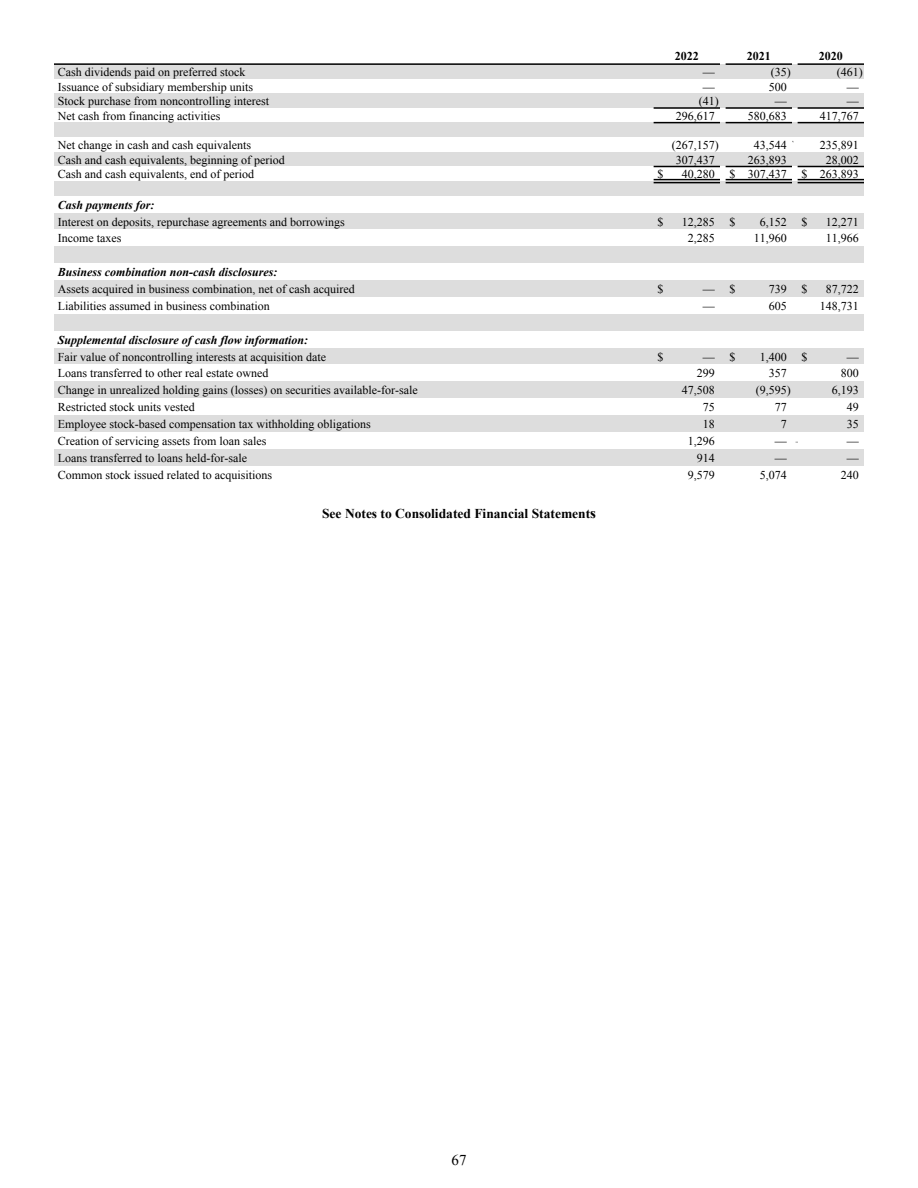
<style>
.page{position:relative;width:918px;height:1188px;background:#fff}
.page>*{position:absolute;margin:0;border:0;box-sizing:border-box;transform-origin:0 0}
.t1{font:15px "Times New Roman";color:#000}
.t2{font:700 13.5px "Times New Roman";color:#000}
.t3{font:12px "Times New Roman";color:#000}
.t4{font:italic 700 12px "Times New Roman";color:#000}
.t5{font:700 12px "Times New Roman";color:#000}
.s1{color:#5a5a5a}
.s2{font-size:15px}
</style>
<div class="page">
<div style="left:54px;top:64px;width:810px;height:15px;background:#ddd"></div>
<div style="left:54px;top:93px;width:810px;height:15px;background:#ddd"></div>
<div style="left:54px;top:123px;width:810px;height:14px;background:#ddd"></div>
<div style="left:54px;top:152px;width:810px;height:14px;background:#ddd"></div>
<div style="left:54px;top:181px;width:810px;height:15px;background:#ddd"></div>
<div style="left:54px;top:213px;width:810px;height:17px;background:#ddd"></div>
<div style="left:54px;top:246px;width:810px;height:17px;background:#ddd"></div>
<div style="left:54px;top:280px;width:810px;height:17px;background:#ddd"></div>
<div style="left:54px;top:314px;width:810px;height:17px;background:#ddd"></div>
<div style="left:54px;top:348px;width:810px;height:16px;background:#ddd"></div>
<div style="left:54px;top:381px;width:810px;height:17px;background:#ddd"></div>
<div style="left:54px;top:415px;width:810px;height:17px;background:#ddd"></div>
<div style="left:54px;top:449px;width:810px;height:17px;background:#ddd"></div>
<hr style="left:54px;top:63px;width:666px;height:2px;background:#000">
<hr style="left:726px;top:63px;width:66px;height:2px;background:#000">
<hr style="left:798px;top:63px;width:66px;height:2px;background:#000">
<hr style="left:654px;top:107px;width:66px;height:2px;background:#000">
<hr style="left:726px;top:107px;width:66px;height:2px;background:#000">
<hr style="left:798px;top:107px;width:66px;height:2px;background:#000">
<hr style="left:654px;top:122px;width:66px;height:1px;background:#000">
<hr style="left:726px;top:122px;width:66px;height:1px;background:#000">
<hr style="left:798px;top:122px;width:66px;height:1px;background:#000">
<hr style="left:654px;top:166px;width:66px;height:1px;background:#000">
<hr style="left:726px;top:166px;width:66px;height:1px;background:#000">
<hr style="left:798px;top:166px;width:66px;height:1px;background:#000">
<hr style="left:654px;top:179px;width:66px;height:1px;background:#000">
<hr style="left:654px;top:182px;width:66px;height:1px;background:#000">
<hr style="left:726px;top:179px;width:66px;height:1px;background:#000">
<hr style="left:726px;top:182px;width:66px;height:1px;background:#000">
<hr style="left:798px;top:179px;width:66px;height:1px;background:#000">
<hr style="left:798px;top:182px;width:66px;height:1px;background:#000">
<p class="t5" style="left:675px;top:48px;width:25px">2022</p>
<p class="t5" style="left:747px;top:48px;width:26px">2021</p>
<p class="t5" style="left:819px;top:48px;width:25px">2020</p>
<p class="t3" style="left:58px;top:64px;width:189px">Cash dividends paid on preferred stock</p>
<p class="t3" style="left:703px;top:64px;width:13px">—</p>
<p class="t3" style="left:771px;top:64px;width:21px">(35)</p>
<p class="t3" style="left:837px;top:64px;width:27px">(461)</p>
<p class="t3" style="left:58px;top:79px;width:197px">Issuance of subsidiary membership units</p>
<p class="t3" style="left:703px;top:79px;width:13px">—</p>
<p class="t3" style="left:769px;top:79px;width:19px">500</p>
<p class="t3" style="left:847px;top:79px;width:13px">—</p>
<p class="t3" style="left:58px;top:93px;width:213px">Stock purchase from noncontrolling interest</p>
<p class="t3" style="left:699px;top:93px;width:21px">(41)</p>
<p class="t3" style="left:775px;top:93px;width:13px">—</p>
<p class="t3" style="left:847px;top:93px;width:13px">—</p>
<p class="t3" style="left:58px;top:108px;width:164px">Net cash from financing activities</p>
<p class="t3" style="left:676px;top:108px;width:40px">296,617</p>
<p class="t3" style="left:748px;top:108px;width:40px">580,683</p>
<p class="t3" style="left:820px;top:108px;width:40px">417,767</p>
<p class="t3" style="left:58px;top:137px;width:195px">Net change in cash and cash equivalents</p>
<p class="t3" style="left:672px;top:137px;width:48px">(267,157)</p>
<p class="t3" style="left:754px;top:137px;width:41px">43,544 <span class="s1">T</span></p>
<p class="t3" style="left:820px;top:137px;width:40px">235,891</p>
<p class="t3" style="left:58px;top:152px;width:228px">Cash and cash equivalents, beginning of period</p>
<p class="t3" style="left:676px;top:152px;width:40px">307,437</p>
<p class="t3" style="left:748px;top:152px;width:40px">263,893</p>
<p class="t3" style="left:826px;top:152px;width:34px">28,002</p>
<p class="t3" style="left:58px;top:166px;width:198px">Cash and cash equivalents, end of period</p>
<p class="t3" style="left:658px;top:166px;width:7px">$</p>
<p class="t3" style="left:682px;top:166px;width:178px">40,280 $ 307,437 $ 263,893</p>
<p class="t4" style="left:58px;top:196px;width:98px">Cash payments for:</p>
<p class="t3" style="left:58px;top:214px;width:288px">Interest on deposits, repurchase agreements and borrowings</p>
<p class="t3" style="left:658px;top:214px;width:7px">$</p>
<p class="t3" style="left:682px;top:214px;width:55px">12,285 $</p>
<p class="t3" style="left:760px;top:214px;width:49px">6,152 $</p>
<p class="t3" style="left:826px;top:214px;width:34px">12,271</p>
<p class="t3" style="left:58px;top:230px;width:65px">Income taxes</p>
<p class="t3" style="left:688px;top:230px;width:28px">2,285</p>
<p class="t3" style="left:754px;top:230px;width:34px">11,960</p>
<p class="t3" style="left:826px;top:230px;width:34px">11,966</p>
<p class="t4" style="left:58px;top:264px;width:221px">Business combination non-cash disclosures:</p>
<p class="t3" style="left:58px;top:281px;width:298px">Assets acquired in business combination, net of cash acquired</p>
<p class="t3" style="left:658px;top:281px;width:7px">$</p>
<p class="t3" style="left:703px;top:281px;width:34px">— $</p>
<p class="t3" style="left:769px;top:281px;width:40px">739 $</p>
<p class="t3" style="left:826px;top:281px;width:34px">87,722</p>
<p class="t3" style="left:58px;top:298px;width:213px">Liabilities assumed in business combination</p>
<p class="t3" style="left:703px;top:298px;width:13px">—</p>
<p class="t3" style="left:769px;top:298px;width:19px">605</p>
<p class="t3" style="left:820px;top:298px;width:40px">148,731</p>
<p class="t4" style="left:58px;top:331px;width:252px">Supplemental disclosure of cash flow information:</p>
<p class="t3" style="left:58px;top:349px;width:270px">Fair value of noncontrolling interests at acquisition date</p>
<p class="t3" style="left:658px;top:349px;width:7px">$</p>
<p class="t3" style="left:703px;top:349px;width:34px">— $</p>
<p class="t3" style="left:760px;top:349px;width:49px">1,400 $</p>
<p class="t3" style="left:847px;top:349px;width:13px">—</p>
<p class="t3" style="left:58px;top:365px;width:212px">Loans transferred to other real estate owned</p>
<p class="t3" style="left:697px;top:365px;width:19px">299</p>
<p class="t3" style="left:769px;top:365px;width:19px">357</p>
<p class="t3" style="left:841px;top:365px;width:19px">800</p>
<p class="t3" style="left:58px;top:382px;width:361px">Change in unrealized holding gains (losses) on securities available-for-sale</p>
<p class="t3" style="left:682px;top:382px;width:34px">47,508</p>
<p class="t3" style="left:756px;top:382px;width:36px">(9,595)</p>
<p class="t3" style="left:832px;top:382px;width:28px">6,193</p>
<p class="t3" style="left:58px;top:399px;width:138px">Restricted stock units vested</p>
<p class="t3" style="left:703px;top:399px;width:13px">75</p>
<p class="t3" style="left:775px;top:399px;width:13px">77</p>
<p class="t3" style="left:847px;top:399px;width:13px">49</p>
<p class="t3" style="left:58px;top:416px;width:314px">Employee stock-based compensation tax withholding obligations</p>
<p class="t3" style="left:703px;top:416px;width:13px">18</p>
<p class="t3" style="left:781px;top:416px;width:7px">7</p>
<p class="t3" style="left:847px;top:416px;width:13px">35</p>
<p class="t3" style="left:58px;top:433px;width:210px">Creation of servicing assets from loan sales</p>
<p class="t3" style="left:688px;top:433px;width:28px">1,296</p>
<p class="t3" style="left:775px;top:433px;width:35px">— <span class="s1">—</span></p>
<p class="t3" style="left:847px;top:433px;width:13px">—</p>
<p class="t3" style="left:58px;top:450px;width:191px">Loans transferred to loans held-for-sale</p>
<p class="t3" style="left:697px;top:450px;width:19px">914</p>
<p class="t3" style="left:775px;top:450px;width:13px">—</p>
<p class="t3" style="left:847px;top:450px;width:13px">—</p>
<p class="t3" style="left:58px;top:467px;width:216px">Common stock issued related to acquisitions</p>
<p class="t3" style="left:688px;top:467px;width:28px">9,579</p>
<p class="t3" style="left:760px;top:467px;width:28px">5,074</p>
<p class="t3" style="left:841px;top:467px;width:19px">240</p>
<p class="t2" style="left:322px;top:504px;width:275px">See Notes to Consolidated Financial Statement<span class="s2">s</span></p>
<p class="t1" style="left:452px;top:1149px;width:16px">67</p>
</div>
